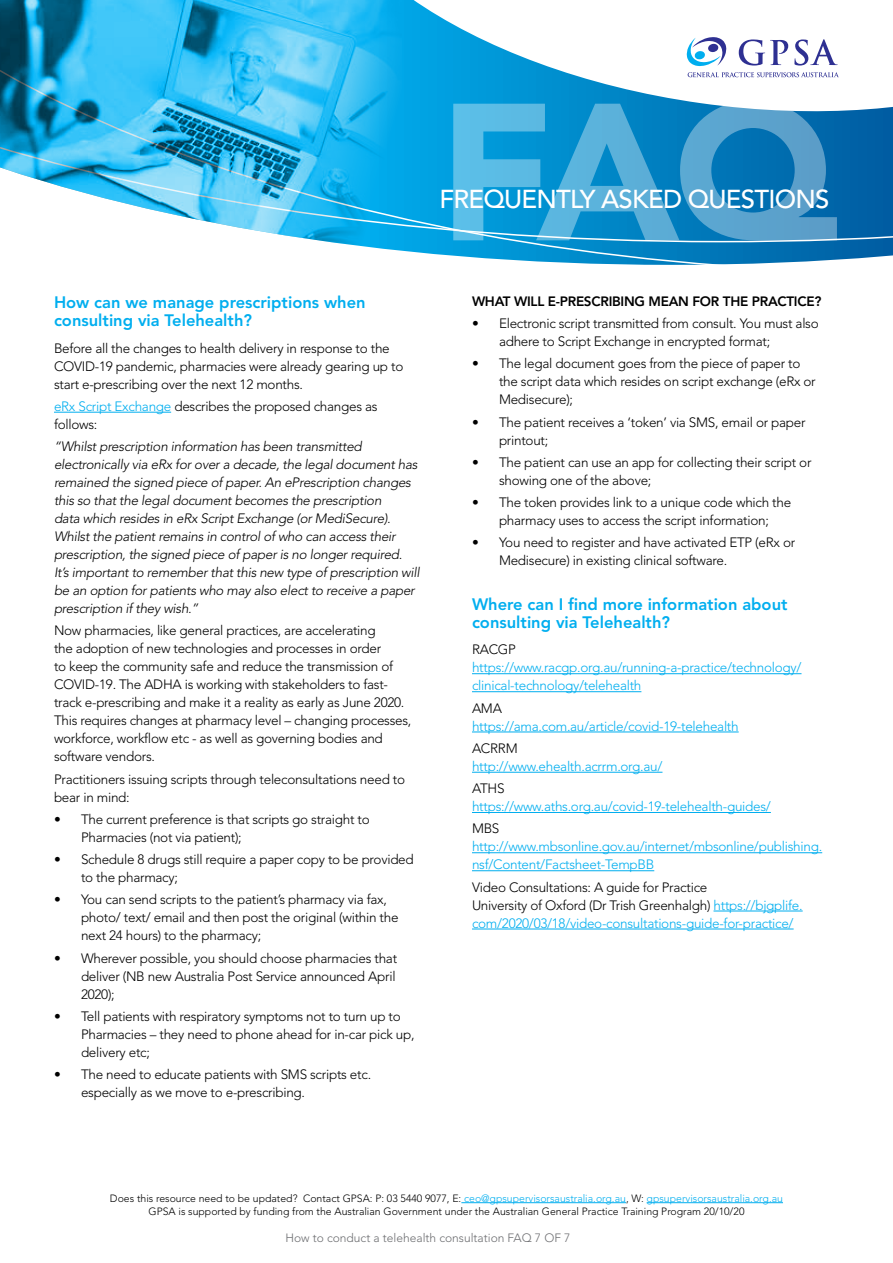
<style>
.page{position:relative;width:893px;height:1263px;background:#fff}
.page>*{position:absolute;margin:0;border:0;box-sizing:border-box;transform-origin:0 0}
.t1{font:900 192.9px "Avenir LT Std";color:#fff}
.t2{font:500 25.8px "Avenir LT Std";letter-spacing:-.03em;color:#fff}
.t3{font:800 16.5px/18px "Avenir LT Std";color:#00aeef}
.t4{font:300 13.5px/18px "Avenir LT Std";letter-spacing:-.02em;color:#000}
.t5{font:italic 300 13.5px/18px "Avenir LT Std";letter-spacing:-.02em;color:#000}
.t6{font:300 13.5px/18px "Avenir LT Std";letter-spacing:-.02em;color:#00aeef}
.t7{font:800 13.5px "Avenir LT Std";letter-spacing:-.02em;color:#000}
.t8{font:300 12px "Avenir LT Std";color:#6d6e71}
.t9{font:300 10.5px/13.5px "Avenir";color:#000;text-align:center}
.s1{color:#00aeef}
</style>
<div class="page">
<svg style="left:401px;top:136px;width:492px;height:129px;background:#0c87c5"></svg>
<svg style="left:401px;top:0;width:492px;height:136px"></svg>
<svg style="left:687px;top:37px;width:39px;height:29px"></svg>
<svg style="left:688px;top:72px;width:151px;height:5px"></svg>
<svg style="left:739px;top:39px;width:49px;height:27px"></svg>
<svg style="left:794px;top:39px;width:44px;height:27px"></svg>
<img style="left:0;top:0;width:401px;height:251px">
<hr style="left:461px;top:1202px;width:165px;height:1px;background:#00aeef">
<hr style="left:647px;top:1202px;width:136px;height:1px;background:#00aeef">
<hr style="left:54px;top:412px;width:117px;height:1px;background:#00aeef">
<hr style="left:472px;top:673px;width:329px;height:1px;background:#00aeef">
<hr style="left:472px;top:691px;width:169px;height:1px;background:#00aeef">
<hr style="left:472px;top:732px;width:267px;height:1px;background:#00aeef">
<hr style="left:472px;top:772px;width:190px;height:1px;background:#00aeef">
<hr style="left:472px;top:812px;width:299px;height:1px;background:#00aeef">
<hr style="left:472px;top:852px;width:350px;height:1px;background:#00aeef">
<hr style="left:472px;top:870px;width:182px;height:1px;background:#00aeef">
<hr style="left:713px;top:911px;width:90px;height:1px;background:#00aeef">
<hr style="left:472px;top:929px;width:322px;height:1px;background:#00aeef">
<h1 class="t1" style="left:438px;top:56px;width:401px">FAQ</h1>
<h2 class="t2" style="left:439px;top:184px;width:391px">FREQUENTLY ASKED QUESTIONS</h2>
<p class="t3" style="left:54px;top:293px;width:313px">How can we manage prescriptions when consulting via Telehealth?</p>
<p class="t4" style="left:54px;top:339px;width:351px">Before all the changes to health delivery in response to the<br>COVID-19 pandemic, pharmacies were already gearing up to start e-prescribing over the next 12 months.</p>
<p class="t4" style="left:54px;top:397px;width:325px"><span class="s1">eRx Script Exchange</span> describes the proposed changes as follows:</p>
<p class="t5" style="left:54px;top:438px;width:367px">“Whilst prescription information has been transmitted electronically via eRx for over a decade, the legal document has remained the signed piece of paper. An ePrescription changes this so that the legal document becomes the prescription<br>data which resides in eRx Script Exchange (or MediSecure).<br>Whilst the patient remains in control of who can access their prescription, the signed piece of paper is no longer required.<br>It’s important to remember that this new type of prescription will be an option for patients who may also elect to receive a paper prescription if they wish.”</p>
<p class="t4" style="left:54px;top:622px;width:359px">Now pharmacies, like general practices, are accelerating<br>the adoption of new technologies and processes in order<br>to keep the community safe and reduce the transmission of COVID-19. The ADHA is working with stakeholders to fast&shy;track e-prescribing and make it a reality as early as June 2020.<br>This requires changes at pharmacy level – changing processes, workforce, workflow etc - as well as governing bodies and software vendors.</p>
<p class="t4" style="left:54px;top:770px;width:353px">Practitioners issuing scripts through teleconsultations need to bear in mind:</p>
<p class="t4" style="left:81px;top:810px;width:290px;text-indent:-27px">• The current preference is that scripts go straight to<br>Pharmacies (not via patient);</p>
<p class="t4" style="left:81px;top:850px;width:334px;text-indent:-27px">• Schedule 8 drugs still require a paper copy to be provided to the pharmacy;</p>
<p class="t4" style="left:81px;top:891px;width:319px;text-indent:-27px">• You can send scripts to the patient’s pharmacy via fax, photo/ text/ email and then post the original (within the next 24 hours) to the pharmacy;</p>
<p class="t4" style="left:81px;top:949px;width:318px;text-align:justify;text-indent:-27px">• Wherever possible, you should choose pharmacies that deliver (NB new Australia Post Service announced April 2020);</p>
<p class="t4" style="left:81px;top:1007px;width:335px;text-indent:-27px">• Tell patients with respiratory symptoms not to turn up to<br>Pharmacies – they need to phone ahead for in-car pick up, delivery etc;</p>
<p class="t4" style="left:81px;top:1065px;width:292px;text-indent:-27px">• The need to educate patients with SMS scripts etc. especially as we move to e-prescribing.</p>
<p class="t7" style="left:472px;top:293px;width:351px">WHAT WILL E-PRESCRIBING MEAN FOR THE PRACTICE?</p>
<p class="t4" style="left:499px;top:314px;width:321px;text-indent:-27px">• Electronic script transmitted from consult. You must also adhere to Script Exchange in encrypted format;</p>
<p class="t4" style="left:499px;top:355px;width:318px;text-indent:-27px">• The legal document goes from the piece of paper to the script data which resides on script exchange (eRx or<br>Medisecure);</p>
<p class="t4" style="left:499px;top:413px;width:308px;text-indent:-27px">• The patient receives a ‘token’ via SMS, email or paper printout;</p>
<p class="t4" style="left:499px;top:453px;width:314px;text-indent:-27px">• The patient can use an app for collecting their script or showing one of the above;</p>
<p class="t4" style="left:472px;top:493px;width:321px;text-align:center">• The token provides link to a unique code which the pharmacy uses to access the script information;</p>
<p class="t4" style="left:499px;top:534px;width:298px;text-indent:-27px">• You need to register and have activated ETP (eRx or<br>Medisecure) in existing clinical software.</p>
<p class="t3" style="left:472px;top:595px;width:317px">Where can I find more information about consulting via Telehealth?</p>
<p class="t4" style="left:472px;top:641px;width:45px">RACGP</p>
<p class="t6" style="left:472px;top:659px;width:331px">https://www.racgp.org.au/running-a-practice/technology/ clinical-technology/telehealth</p>
<p class="t4" style="left:472px;top:699px;width:31px">AMA</p>
<p class="t6" style="left:472px;top:717px;width:268px">https://ama.com.au/article/covid-19-telehealth</p>
<p class="t4" style="left:472px;top:739px;width:47px">ACRRM</p>
<p class="t6" style="left:472px;top:757px;width:192px">http://www.ehealth.acrrm.org.au/</p>
<p class="t4" style="left:472px;top:779px;width:34px">ATHS</p>
<p class="t6" style="left:472px;top:797px;width:300px">https://www.aths.org.au/covid-19-telehealth-guides/</p>
<p class="t4" style="left:472px;top:820px;width:29px">MBS</p>
<p class="t6" style="left:472px;top:838px;width:352px">http://www.mbsonline.gov.au/internet/mbsonline/publishing. nsf/Content/Factsheet-TempBB</p>
<p class="t4" style="left:472px;top:878px;width:332px">Video Consultations: A guide for Practice<br>University of Oxford (Dr Trish Greenhalgh) <span class="s1">https://bjgplife. com/2020/03/18/video-consultations-guide-for-practice/</span></p>
<p class="t9" style="left:110px;top:1191px;width:674px">Does this resource need to be updated? Contact GPSA: P: 03 5440 9077, E: <span class="s1">ceo@gpsupervisorsaustralia.org.au</span>, W: <span class="s1">gpsupervisorsaustralia.org.au<br></span>GPSA is supported by funding from the Australian Government under the Australian General Practice Training Program 20/10/20</p>
<p class="t8" style="left:285px;top:1231px;width:286px">How to conduct a telehealth consultation FAQ 7 OF 7</p>
</div>
